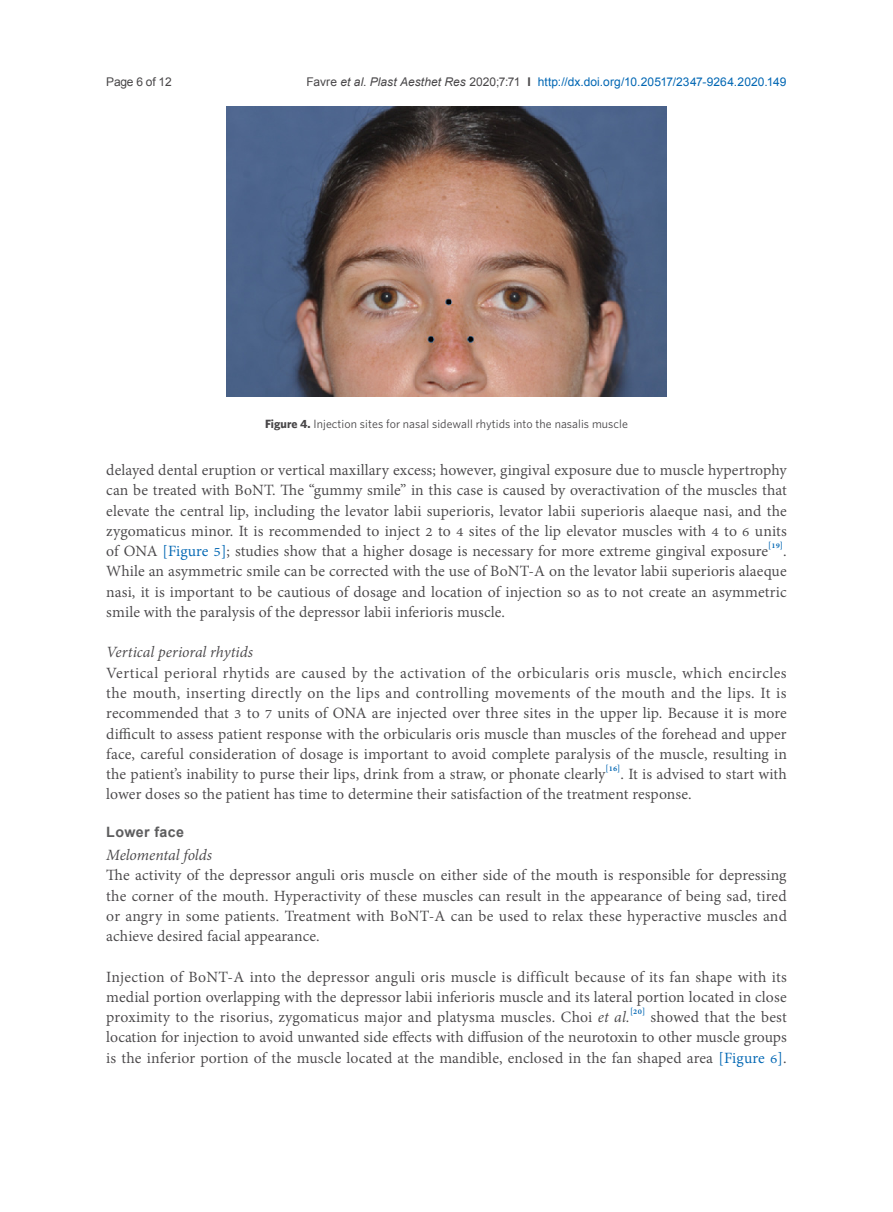
<style>
.page{position:relative;width:893px;height:1212px;background:#fff}
.page>*{position:absolute;margin:0;border:0;box-sizing:border-box;transform-origin:0 0}
.正文{font:19.2px/20.2px "Adobe Thai";letter-spacing:.005em;color:#484648;text-align:justify}
.正文-2{font:italic 19.2px "Adobe Thai";color:#484648}
.正文-3{font:700 14.25px "Arial";letter-spacing:.025em;color:#5d5d5e}
.t1{font:12px "Arial";letter-spacing:.01em;color:#0166b3}
.正文-4{font:12px "Whitney";letter-spacing:.005em;color:#484648}
.t2{font:12px "Arial";letter-spacing:-.025em;color:#484648}
.s1{color:#484648}
.s2{font-style:italic;color:#484648}
.s3{font-weight:700;color:#484648}
.s4{font-weight:700}
.s5{color:#0166b3}
.s6{font-style:italic}
</style>
<div class="page">
<img style="left:226px;top:106px;width:441px;height:291px">
<p class="t2" style="left:106px;top:73px;width:67px">Page 6 of 12</p>
<p class="t1" style="left:307px;top:73px;width:482px"><span class="s1">Favre</span> <span class="s2">et al</span><span class="s1">.</span> <span class="s2">Plast Aesthet Res</span> <span class="s1">2020;7:71</span> <span class="s3">I</span> http://dx.doi.org/10.20517/2347-9264.2020.149</p>
<p class="正文-4" style="left:265px;top:417px;width:364px"><span class="s4">Figure 4.</span> Injection sites for nasal sidewall rhytids into the nasalis muscle</p>
<p class="正文" style="left:106px;top:458px;width:682px">delayed dental eruption or vertical maxillary excess; however, gingival exposure due to muscle hypertrophy can be treated with BoNT. The “gummy smile” in this case is caused by overactivation of the muscles that elevate the central lip, including the levator labii superioris, levator labii superioris alaeque nasi, and the zygomaticus minor. It is recommended to inject 2 to 4 sites of the lip elevator muscles with 4 to 6 units of ONA <span class="s5">[Figure 5]</span>; studies show that a higher dosage is necessary for more extreme gingival exposure<sup>[19]</sup>.<br>While an asymmetric smile can be corrected with the use of BoNT-A on the levator labii superioris alaeque nasi, it is important to be cautious of dosage and location of injection so as to not create an asymmetric smile with the paralysis of the depressor labii inferioris muscle.</p>
<p class="正文-2" style="left:106px;top:639px;width:148px">Vertical perioral rhytids</p>
<p class="正文" style="left:106px;top:661px;width:682px">Vertical perioral rhytids are caused by the activation of the orbicularis oris muscle, which encircles the mouth, inserting directly on the lips and controlling movements of the mouth and the lips. It is recommended that 3 to 7 units of ONA are injected over three sites in the upper lip. Because it is more difficult to assess patient response with the orbicularis oris muscle than muscles of the forehead and upper face, careful consideration of dosage is important to avoid complete paralysis of the muscle, resulting in the patient’s inability to purse their lips, drink from a straw, or phonate clearly<sup>[16]</sup>. It is advised to start with lower doses so the patient has time to determine their satisfaction of the treatment response.</p>
<p class="正文-3" style="left:106px;top:822px;width:79px">Lower face</p>
<p class="正文-2" style="left:106px;top:842px;width:107px">Melomental folds</p>
<p class="正文" style="left:106px;top:863px;width:682px">The activity of the depressor anguli oris muscle on either side of the mouth is responsible for depressing the corner of the mouth. Hyperactivity of these muscles can result in the appearance of being sad, tired or angry in some patients. Treatment with BoNT-A can be used to relax these hyperactive muscles and achieve desired facial appearance.</p>
<p class="正文" style="left:106px;top:965px;width:682px">Injection of BoNT-A into the depressor anguli oris muscle is difficult because of its fan shape with its medial portion overlapping with the depressor labii inferioris muscle and its lateral portion located in close proximity to the risorius, zygomaticus major and platysma muscles. Choi <span class="s6">et al.</span><sup>[20]</sup> showed that the best location for injection to avoid unwanted side effects with diffusion of the neurotoxin to other muscle groups is the inferior portion of the muscle located at the mandible, enclosed in the fan shaped area <span class="s5">[Figure 6]</span>.</p>
</div>
